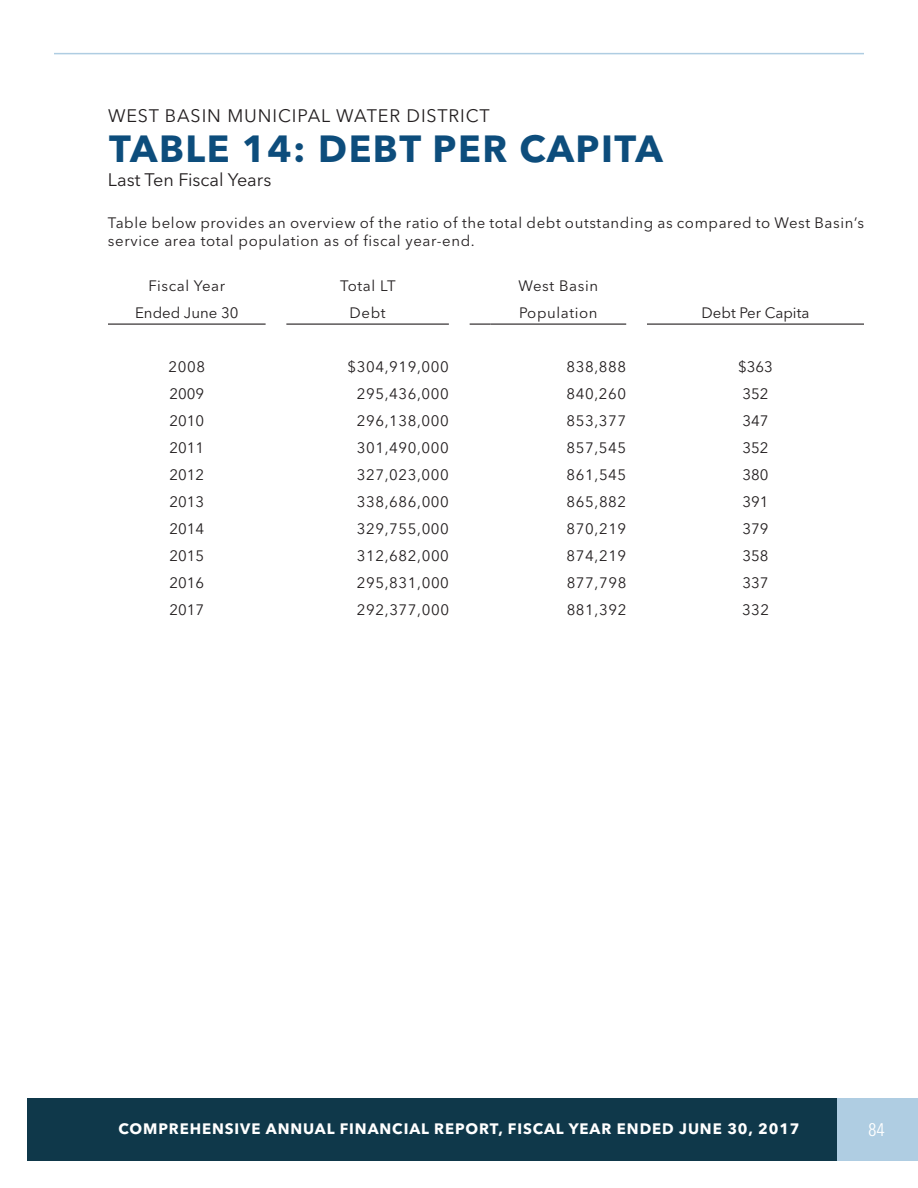
<style>
.page{position:relative;width:918px;height:1188px;background:#fff}
.page>*{position:absolute;margin:0;border:0;box-sizing:border-box;transform-origin:0 0}
.t1{font:700 37.5px "Avenir Next LT Pro";letter-spacing:.04em;color:#0d4d7c}
.t2{font:18px "Avenir Next LT Pro";letter-spacing:.045em;color:#231f20}
.t3{font:18px "Avenir Next LT Pro";color:#231f20}
.t4{font:condensed 18px "Avenir Next LT Pro";color:#fff}
.t5{font:15px/18px "Avenir Next LT Pro";letter-spacing:.04em;color:#231f20}
.t6{font:700 15px "Avenir Next LT Pro";letter-spacing:.06em;color:#fff}
.t7{font:15px "Avenir Next LT Pro";color:#231f20}
</style>
<div class="page">
<div style="left:27px;top:1098px;width:891px;height:63px;background:#0f384a"></div>
<div style="left:837px;top:1098px;width:81px;height:63px;background:#afcde2"></div>
<hr style="left:54px;top:53px;width:810px;height:1px;background:#afcde2">
<hr style="left:108px;top:324px;width:158px;height:1px;background:#231f20">
<hr style="left:286px;top:324px;width:163px;height:1px;background:#231f20">
<svg style="left:470px;top:324px;width:20px;height:1px"></svg>
<hr style="left:490px;top:324px;width:136px;height:1px;background:#231f20">
<hr style="left:647px;top:324px;width:217px;height:1px;background:#231f20">
<p class="t2" style="left:108px;top:105px;width:383px">WEST BASIN MUNICIPAL WATER DISTRICT</p>
<h1 class="t1" style="left:109px;top:126px;width:555px">TABLE 14: DEBT PER CAPITA</h1>
<p class="t3" style="left:108px;top:169px;width:165px">Last Ten Fiscal Years</p>
<p class="t5" style="left:108px;top:214px;width:758px">Table below provides an overview of the ratio of the total debt outstanding as compared to West Basin’s service area total population as of fiscal year-end.</p>
<p class="t5" style="left:148px;top:277px;width:78px">Fiscal Year</p>
<p class="t5" style="left:340px;top:277px;width:57px">Total LT</p>
<p class="t5" style="left:518px;top:277px;width:81px">West Basin</p>
<p class="t7" style="left:135px;top:304px;width:105px">Ended June 30</p>
<p class="t5" style="left:350px;top:304px;width:38px">Debt</p>
<p class="t5" style="left:519px;top:304px;width:80px">Population</p>
<p class="t7" style="left:702px;top:304px;width:109px">Debt Per Capita</p>
<p class="t5" style="left:169px;top:358px;width:38px">2008</p>
<p class="t5" style="left:348px;top:358px;width:103px">$304,919,000</p>
<p class="t5" style="left:567px;top:358px;width:61px">838,888</p>
<p class="t5" style="left:738px;top:358px;width:36px">$363</p>
<p class="t5" style="left:169px;top:385px;width:36px">2009</p>
<p class="t5" style="left:357px;top:385px;width:94px">295,436,000</p>
<p class="t5" style="left:567px;top:385px;width:61px">840,260</p>
<p class="t5" style="left:742px;top:385px;width:28px">352</p>
<p class="t5" style="left:169px;top:412px;width:36px">2010</p>
<p class="t5" style="left:357px;top:412px;width:94px">296,138,000</p>
<p class="t5" style="left:567px;top:412px;width:61px">853,377</p>
<p class="t5" style="left:742px;top:412px;width:28px">347</p>
<p class="t5" style="left:169px;top:439px;width:36px">2011</p>
<p class="t5" style="left:357px;top:439px;width:94px">301,490,000</p>
<p class="t5" style="left:567px;top:439px;width:61px">857,545</p>
<p class="t5" style="left:743px;top:439px;width:28px">352</p>
<p class="t5" style="left:169px;top:466px;width:36px">2012</p>
<p class="t5" style="left:357px;top:466px;width:94px">327,023,000</p>
<p class="t5" style="left:567px;top:466px;width:61px">861,545</p>
<p class="t5" style="left:743px;top:466px;width:28px">380</p>
<p class="t5" style="left:169px;top:493px;width:36px">2013</p>
<p class="t5" style="left:357px;top:493px;width:94px">338,686,000</p>
<p class="t5" style="left:567px;top:493px;width:61px">865,882</p>
<p class="t5" style="left:743px;top:493px;width:28px">391</p>
<p class="t5" style="left:170px;top:520px;width:36px">2014</p>
<p class="t5" style="left:357px;top:520px;width:94px">329,755,000</p>
<p class="t5" style="left:567px;top:520px;width:61px">870,219</p>
<p class="t5" style="left:743px;top:520px;width:28px">379</p>
<p class="t5" style="left:170px;top:547px;width:36px">2015</p>
<p class="t5" style="left:357px;top:547px;width:94px">312,682,000</p>
<p class="t5" style="left:567px;top:547px;width:61px">874,219</p>
<p class="t5" style="left:743px;top:547px;width:28px">358</p>
<p class="t5" style="left:170px;top:574px;width:36px">2016</p>
<p class="t5" style="left:357px;top:574px;width:94px">295,831,000</p>
<p class="t5" style="left:567px;top:574px;width:61px">877,798</p>
<p class="t5" style="left:743px;top:574px;width:28px">337</p>
<p class="t5" style="left:170px;top:601px;width:36px">2017</p>
<p class="t5" style="left:357px;top:601px;width:94px">292,377,000</p>
<p class="t5" style="left:567px;top:601px;width:61px">881,392</p>
<p class="t5" style="left:742px;top:601px;width:29px">332</p>
<p class="t6" style="left:118px;top:1120px;width:683px">COMPREHENSIVE ANNUAL FINANCIAL REPORT, FISCAL YEAR ENDED JUNE 30, 2017</p>
<p class="t4" style="left:868px;top:1118px;width:18px">84</p>
</div>
